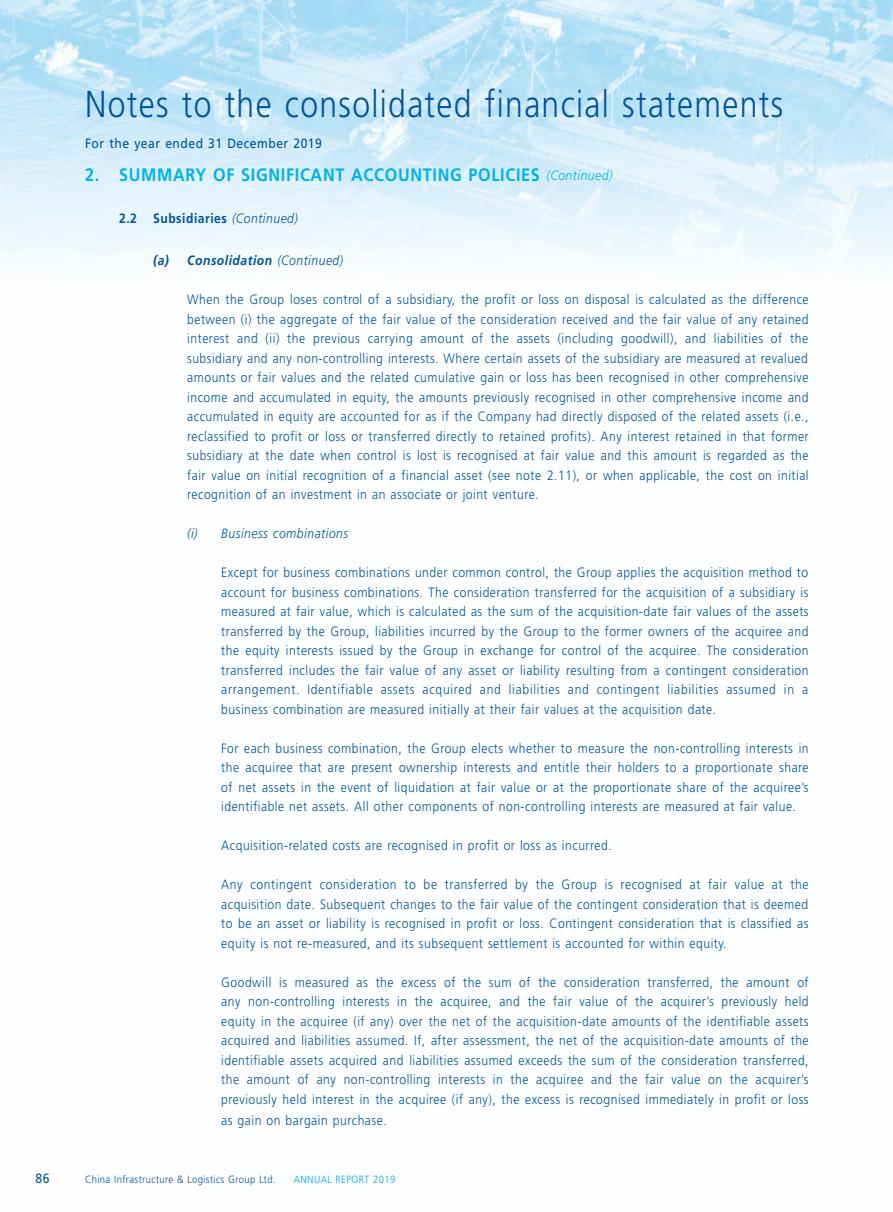
<style>
.page{position:relative;width:893px;height:1212px;background:#fff}
.page>*{position:absolute;margin:0;border:0;box-sizing:border-box;transform-origin:0 0}
.t1{font:300 37.5px "Frutiger";letter-spacing:.04em;color:#00539b;scale:.85 1}
.t2{font:700 18px "Frutiger";letter-spacing:.04em;color:#00b2e8;scale:.9 1}
.t3{font:300 13.5px/19.5px "Frutiger";letter-spacing:.04em;color:#00539b;text-align:justify;scale:.9 1}
.t4{font:13.5px "Frutiger";letter-spacing:.04em;color:#00539b;scale:.9 1}
.t5{font:italic 700 13.5px "Frutiger";letter-spacing:.04em;color:#00539b;scale:.9 1}
.t6{font:700 13.5px "Frutiger";letter-spacing:.04em;color:#00539b;scale:.9 1}
.t7{font:italic 300 13.5px "Frutiger";letter-spacing:.04em;color:#00539b;scale:.9 1}
.t8{font:300 10.5px "Frutiger";letter-spacing:.04em;color:#00539b;scale:.9 1}
.t9{font:300 10.5px "Frutiger";letter-spacing:.04em;color:#00a5e3;scale:.9 1}
.s1{font-weight:300;font-style:italic;font-size:13.5px}
.s2{font-weight:300;font-style:italic}
.s3{font-weight:300}
</style>
<div class="page">
<img style="left:0;top:0;width:892px;height:264px">
<p class="t4" style="left:35px;top:1173px;width:17px">86</p>
<h1 class="t1" style="left:85px;top:89px;width:822px">Notes to the consolidated financial statements</h1>
<p class="t4" style="left:85px;top:138px;width:265px">For the year ended 31 December 2019</p>
<h2 class="t2" style="left:85px;top:168px;width:587px">2. SUMMARY OF SIGNIFICANT ACCOUNTING POLICIES <span class="s1">(Continued)</span></h2>
<p class="t6" style="left:119px;top:213px;width:200px">2.2 Subsidiaries <span class="s2">(Continued)</span></p>
<p class="t5" style="left:153px;top:255px;width:213px">(a) Consolidation <span class="s3">(Continued)</span></p>
<p class="t3" style="left:187px;top:291px;width:692px">When the Group loses control of a subsidiary, the profit or loss on disposal is calculated as the difference between (i) the aggregate of the fair value of the consideration received and the fair value of any retained interest and (ii) the previous carrying amount of the assets (including goodwill), and liabilities of the subsidiary and any non-controlling interests. Where certain assets of the subsidiary are measured at revalued amounts or fair values and the related cumulative gain or loss has been recognised in other comprehensive income and accumulated in equity, the amounts previously recognised in other comprehensive income and accumulated in equity are accounted for as if the Company had directly disposed of the related assets (i.e., reclassified to profit or loss or transferred directly to retained profits). Any interest retained in that former subsidiary at the date when control is lost is recognised at fair value and this amount is regarded as the fair value on initial recognition of a financial asset (see note 2.11), or when applicable, the cost on initial recognition of an investment in an associate or joint venture.</p>
<p class="t7" style="left:187px;top:528px;width:180px">(i) Business combinations</p>
<p class="t3" style="left:221px;top:564px;width:654px">Except for business combinations under common control, the Group applies the acquisition method to account for business combinations. The consideration transferred for the acquisition of a subsidiary is measured at fair value, which is calculated as the sum of the acquisition-date fair values of the assets transferred by the Group, liabilities incurred by the Group to the former owners of the acquiree and the equity interests issued by the Group in exchange for control of the acquiree. The consideration transferred includes the fair value of any asset or liability resulting from a contingent consideration arrangement. Identifiable assets acquired and liabilities and contingent liabilities assumed in a business combination are measured initially at their fair values at the acquisition date.</p>
<p class="t3" style="left:221px;top:739px;width:654px">For each business combination, the Group elects whether to measure the non-controlling interests in the acquiree that are present ownership interests and entitle their holders to a proportionate share of net assets in the event of liquidation at fair value or at the proportionate share of the acquiree’s identifiable net assets. All other components of non-controlling interests are measured at fair value.</p>
<p class="t3" style="left:221px;top:837px;width:435px">Acquisition-related costs are recognised in profit or loss as incurred.</p>
<p class="t3" style="left:221px;top:876px;width:654px">Any contingent consideration to be transferred by the Group is recognised at fair value at the acquisition date. Subsequent changes to the fair value of the contingent consideration that is deemed to be an asset or liability is recognised in profit or loss. Contingent consideration that is classified as equity is not re-measured, and its subsequent settlement is accounted for within equity.</p>
<p class="t3" style="left:221px;top:973px;width:654px">Goodwill is measured as the excess of the sum of the consideration transferred, the amount of any non-controlling interests in the acquiree, and the fair value of the acquirer’s previously held equity in the acquiree (if any) over the net of the acquisition-date amounts of the identifiable assets acquired and liabilities assumed. If, after assessment, the net of the acquisition-date amounts of the identifiable assets acquired and liabilities assumed exceeds the sum of the consideration transferred, the amount of any non-controlling interests in the acquiree and the fair value on the acquirer’s previously held interest in the acquiree (if any), the excess is recognised immediately in profit or loss</p>
<p class="t3" style="left:221px;top:1111px;width:185px">as gain on bargain purchase.</p>
<p class="t8" style="left:85px;top:1175px;width:213px">China Infrastructure &amp; Logistics Group Ltd.</p>
<p class="t9" style="left:294px;top:1175px;width:114px">ANNUAL REPORT 2019</p>
</div>
